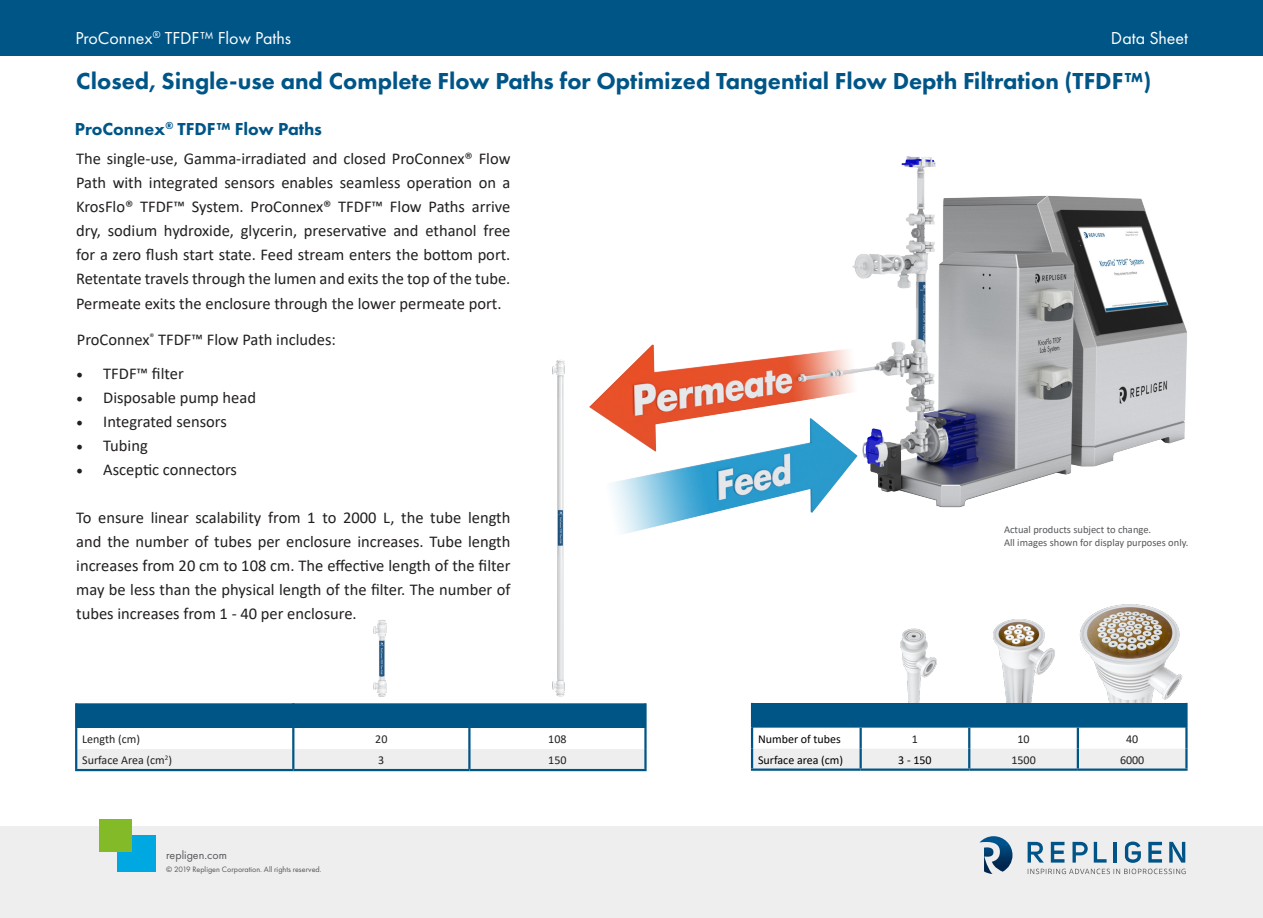
<style>
.page{position:relative;width:1263px;height:918px;background:#fff}
.page>*{position:absolute;margin:0;border:0;box-sizing:border-box;transform-origin:0 0}
.t1{font:800 24px "Futura PT";color:#005587}
.Page_Subtitle{font:18px "Futura PT";color:#fff}
.t2{font:800 18px "Futura PT";color:#005587}
.t3{font:16.5px/24px "Calibri";color:#231f20;text-align:justify}
.t4{font:12px "Calibri";color:#231f20}
.t5{font:12px "Calibri";color:#000}
.t6{font:12px "Futura PT";color:#54575a}
.t7{font:10.5px/12.6px "Calibri";color:#54575a}
.t8{font:8.1px "Futura PT";color:#54575a}
.s1{font-family:"Minion Pro";font-size:18px}
</style>
<div class="page">
<div style="left:0;top:0;width:1263px;height:56px;background:#005587"></div>
<div style="left:0;top:827px;width:1263px;height:91px;background:#eeeeef"></div>
<div style="left:117px;top:835px;width:38px;height:37px;background:#00a8e2"></div>
<div style="left:99px;top:819px;width:33px;height:33px;background:#82bb27"></div>
<svg style="left:1027px;top:842px;width:16px;height:21px"></svg>
<svg style="left:1050px;top:842px;width:14px;height:21px"></svg>
<svg style="left:1072px;top:842px;width:15px;height:21px"></svg>
<svg style="left:1093px;top:842px;width:13px;height:21px"></svg>
<hr style="left:1113px;top:842px;width:3px;height:21px;background:#015487">
<svg style="left:1124px;top:842px;width:16px;height:21px"></svg>
<svg style="left:1148px;top:842px;width:14px;height:21px"></svg>
<svg style="left:1169px;top:842px;width:16px;height:21px"></svg>
<svg style="left:979px;top:836px;width:33px;height:38px"></svg>
<svg style="left:1027px;top:869px;width:158px;height:5px"></svg>
<img style="left:603px;top:156px;width:584px;height:378px">
<img style="left:900px;top:628px;width:37px;height:74px">
<img style="left:993px;top:619px;width:62px;height:84px">
<img style="left:1079px;top:604px;width:104px;height:99px">
<img style="left:552px;top:359px;width:51px;height:338px">
<svg style="left:77px;top:703px;width:567px;height:66px"></svg>
<hr style="left:75px;top:728px;width:2px;height:21px;background:#005587">
<hr style="left:292px;top:728px;width:2px;height:21px;background:#005587">
<hr style="left:75px;top:703px;width:2px;height:25px;background:#005587">
<hr style="left:468px;top:728px;width:2px;height:21px;background:#005587">
<hr style="left:644px;top:728px;width:2px;height:21px;background:#005587">
<hr style="left:75px;top:749px;width:2px;height:20px;background:#005587">
<hr style="left:292px;top:749px;width:2px;height:20px;background:#005587">
<hr style="left:468px;top:749px;width:2px;height:20px;background:#005587">
<hr style="left:644px;top:749px;width:2px;height:20px;background:#005587">
<hr style="left:75px;top:769px;width:218px;height:2px;background:#005587">
<hr style="left:293px;top:769px;width:176px;height:2px;background:#005587">
<hr style="left:469px;top:769px;width:177px;height:2px;background:#005587">
<hr style="left:292px;top:703px;width:2px;height:25px;background:#005587">
<hr style="left:644px;top:703px;width:2px;height:25px;background:#005587">
<img style="left:371px;top:620px;width:27px;height:94px">
<div style="left:752px;top:703px;width:434px;height:25px;background:#005587"></div>
<svg style="left:753px;top:728px;width:432px;height:41px"></svg>
<hr style="left:751px;top:728px;width:2px;height:21px;background:#005587">
<hr style="left:751px;top:703px;width:2px;height:25px;background:#005587">
<hr style="left:859px;top:728px;width:2px;height:21px;background:#005587">
<hr style="left:968px;top:728px;width:2px;height:21px;background:#005587">
<hr style="left:1076px;top:728px;width:3px;height:21px;background:#005587">
<hr style="left:1185px;top:728px;width:2px;height:21px;background:#005587">
<hr style="left:1185px;top:703px;width:2px;height:25px;background:#005587">
<hr style="left:751px;top:749px;width:2px;height:20px;background:#005587">
<hr style="left:859px;top:749px;width:2px;height:20px;background:#005587">
<hr style="left:968px;top:749px;width:2px;height:20px;background:#005587">
<hr style="left:1076px;top:749px;width:3px;height:20px;background:#005587">
<hr style="left:1185px;top:749px;width:2px;height:20px;background:#005587">
<hr style="left:751px;top:769px;width:109px;height:2px;background:#005587">
<hr style="left:860px;top:769px;width:109px;height:2px;background:#005587">
<hr style="left:969px;top:769px;width:108px;height:2px;background:#005587">
<hr style="left:1077px;top:769px;width:110px;height:2px;background:#005587">
<p class="Page_Subtitle" style="left:75px;top:27px;width:217px">ProConnex<sup>®</sup> TFDF™ Flow Paths</p>
<p class="Page_Subtitle" style="left:1111px;top:27px;width:79px">Data Sheet</p>
<p class="t1" style="left:76px;top:66px;width:1076px">Closed, Single-use and Complete Flow Paths for Optimized Tangential Flow Depth Filtration (TFDF™)</p>
<p class="t2" style="left:75px;top:117px;width:249px">ProConnex<sup>®</sup> TFDF™ Flow Paths</p>
<p class="t3" style="left:76px;top:147px;width:436px">The single-use, Gamma-irradiated and closed ProConnex® Flow Path with integrated sensors enables seamless operation on a KrosFlo® TFDF™ System. ProConnex® TFDF™ Flow Paths arrive dry, sodium hydroxide, glycerin, preservative and ethanol free for a zero flush start state. Feed stream enters the bottom port.<br>Retentate travels through the lumen and exits the top of the tube.<br>Permeate exits the enclosure through the lower permeate port.</p>
<p class="t3" style="left:77px;top:327px;width:260px">ProConnex<sup>®</sup> TFDF™ Flow Path includes:</p>
<p class="t3" style="left:76px;top:361px;width:109px"><span class="s1">•</span> TFDF™ filter</p>
<p class="t3" style="left:76px;top:385px;width:181px"><span class="s1">•</span> Disposable pump head</p>
<p class="t3" style="left:76px;top:409px;width:152px"><span class="s1">•</span> Integrated sensors</p>
<p class="t3" style="left:76px;top:433px;width:73px"><span class="s1">•</span> Tubing</p>
<p class="t3" style="left:76px;top:457px;width:162px"><span class="s1">•</span> Asceptic connectors</p>
<p class="t3" style="left:76px;top:505px;width:436px">To ensure linear scalability from 1 to 2000 L, the tube length and the number of tubes per enclosure increases. Tube length increases from 20 cm to 108 cm. The effective length of the filter may be less than the physical length of the filter. The number of tubes increases from 1 - 40 per enclosure.</p>
<p class="t4" style="left:82px;top:731px;width:59px">Length (cm)</p>
<p class="t4" style="left:375px;top:731px;width:14px">20</p>
<p class="t4" style="left:548px;top:731px;width:20px">108</p>
<p class="t4" style="left:82px;top:752px;width:91px">Surface Area (cm<sup>2</sup>)</p>
<p class="t4" style="left:378px;top:752px;width:8px">3</p>
<p class="t4" style="left:548px;top:752px;width:20px">150</p>
<p class="t6" style="left:166px;top:848px;width:62px">repligen.com</p>
<p class="t8" style="left:166px;top:865px;width:157px">© 2019 Repligen Corporation. All rights reserved.</p>
<p class="t7" style="left:1004px;top:523px;width:186px">Actual products subject to change.<br>All images shown for display purposes only.</p>
<p class="t5" style="left:758px;top:730px;width:84px">Number of tubes</p>
<p class="t4" style="left:912px;top:730px;width:8px">1</p>
<p class="t4" style="left:1017px;top:730px;width:14px">10</p>
<p class="t4" style="left:1126px;top:730px;width:14px">40</p>
<p class="t5" style="left:758px;top:751px;width:87px">Surface area (cm)</p>
<p class="t5" style="left:898px;top:751px;width:35px">3 - 150</p>
<p class="t4" style="left:1011px;top:751px;width:26px">1500</p>
<p class="t4" style="left:1120px;top:751px;width:26px">6000</p>
</div>
